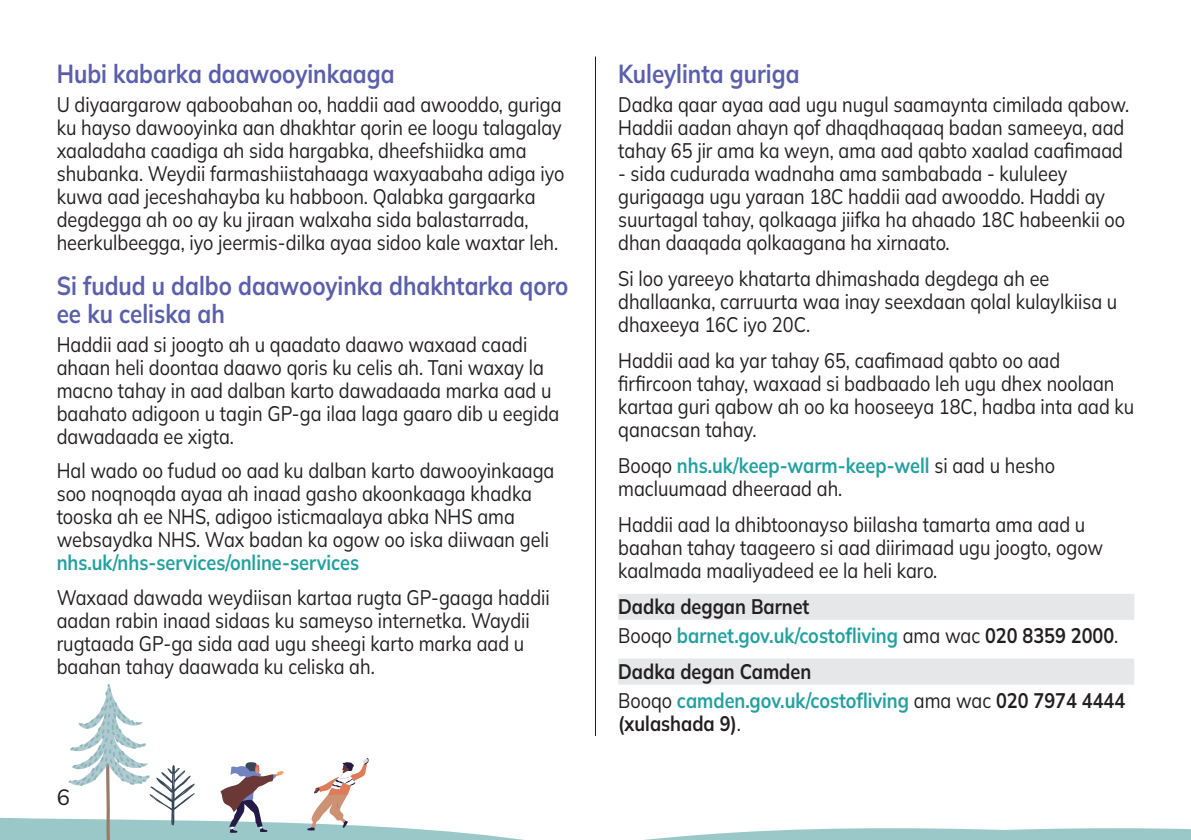
<style>
.page{position:relative;width:1191px;height:840px;background:#fff}
.page>*{position:absolute;margin:0;border:0;box-sizing:border-box;transform-origin:0 0}
.sub{font:700 26px/28px "Mulish";color:#5b5fab;scale:.86 1}
.t1{font:22px "Mulish";color:#231f20}
.body{font:21px/23px "Mulish";color:#231f20;scale:.86 1}
.body-2{font:700 21px/23px "Mulish";color:#23a09f;scale:.86 1}
.bold_rule{font:700 21px "Mulish";color:#231f20;scale:.86 1}
.s1{font-weight:700;color:#23a09f}
.s2{font-weight:400;color:#231f20}
.s3{color:#231f20}
</style>
<div class="page">
<div style="left:618px;top:593px;width:516px;height:26px;background:#e6e7e9"></div>
<div style="left:618px;top:658px;width:516px;height:26px;background:#e6e7e9"></div>
<hr style="left:595px;top:57px;width:1px;height:678px;background:#231f20">
<svg style="left:0;top:771px;width:1191px;height:68px"></svg>
<svg style="left:68px;top:684px;width:127px;height:155px"></svg>
<svg style="left:220px;top:762px;width:63px;height:70px"></svg>
<svg style="left:307px;top:758px;width:62px;height:72px"></svg>
<p class="sub" style="left:57px;top:59px;width:394px">Hubi kabarka daawooyinkaaga</p>
<p class="body" style="left:57px;top:92px;width:592px">U diyaargarow qaboobahan oo, haddii aad awooddo, guriga ku hayso dawooyinka aan dhakhtar qorin ee loogu talagalay xaaladaha caadiga ah sida hargabka, dheefshiidka ama shubanka. Weydii farmashiistahaaga waxyaabaha adiga iyo kuwa aad jeceshahayba ku habboon. Qalabka gargaarka degdegga ah oo ay ku jiraan walxaha sida balastarrada, heerkulbeegga, iyo jeermis-dilka ayaa sidoo kale waxtar leh.</p>
<p class="sub" style="left:57px;top:271px;width:596px">Si fudud u dalbo daawooyinka dhakhtarka qoro ee ku celiska ah</p>
<p class="body" style="left:57px;top:332px;width:586px">Haddii aad si joogto ah u qaadato daawo waxaad caadi ahaan heli doontaa daawo qoris ku celis ah. Tani waxay la macno tahay in aad dalban karto dawadaada marka aad u baahato adigoon u tagin GP-ga ilaa laga gaaro dib u eegida dawadaada ee xigta.</p>
<p class="body" style="left:57px;top:458px;width:580px">Hal wado oo fudud oo aad ku dalban karto dawooyinkaaga soo noqnoqda ayaa ah inaad gasho akoonkaaga khadka tooska ah ee NHS, adigoo isticmaalaya abka NHS ama websaydka NHS. Wax badan ka ogow oo iska diiwaan geli <span class="s1">nhs.uk/nhs-services/online-services</span></p>
<p class="body" style="left:57px;top:584px;width:575px">Waxaad dawada weydiisan kartaa rugta GP-gaaga haddii aadan rabin inaad sidaas ku sameyso internetka. Waydii rugtaada GP-ga sida aad ugu sheegi karto marka aad u baahan tahay daawada ku celiska ah.</p>
<p class="t1" style="left:57px;top:782px;width:15px">6</p>
<p class="sub" style="left:618px;top:59px;width:212px">Kuleylinta guriga</p>
<p class="body" style="left:618px;top:92px;width:596px">Dadka qaar ayaa aad ugu nugul saamaynta cimilada qabow.<br>Haddii aadan ahayn qof dhaqdhaqaaq badan sameeya, aad tahay 65 jir ama ka weyn, ama aad qabto xaalad caafimaad</p>
<p class="body" style="left:618px;top:161px;width:591px">- sida cudurada wadnaha ama sambabada - kululeey gurigaaga ugu yaraan 18C haddii aad awooddo. Haddi ay suurtagal tahay, qolkaaga jiifka ha ahaado 18C habeenkii oo dhan daaqada qolkaagana ha xirnaato.</p>
<p class="body" style="left:618px;top:266px;width:582px">Si loo yareeyo khatarta dhimashada degdega ah ee dhallaanka, carruurta waa inay seexdaan qolal kulaylkiisa u dhaxeeya 16C iyo 20C.</p>
<p class="body" style="left:618px;top:348px;width:601px">Haddii aad ka yar tahay 65, caafimaad qabto oo aad firfircoon tahay, waxaad si badbaado leh ugu dhex noolaan kartaa guri qabow ah oo ka hooseeya 18C, hadba inta aad ku qanacsan tahay.</p>
<p class="body" style="left:618px;top:453px;width:509px">Booqo <span class="s1">nhs.uk/keep-warm-keep-well</span> si aad u hesho macluumaad dheeraad ah.</p>
<p class="body" style="left:618px;top:512px;width:565px">Haddii aad la dhibtoonayso biilasha tamarta ama aad u baahan tahay taageero si aad diirimaad ugu joogto, ogow kaalmada maaliyadeed ee la heli karo.</p>
<p class="bold_rule" style="left:618px;top:592px;width:224px">Dadka deggan Barnet</p>
<p class="body-2" style="left:618px;top:623px;width:583px"><span class="s2">Booqo</span> barnet.gov.uk/costofliving <span class="s2">ama wac</span> <span class="s3">020 8359 2000</span><span class="s2">.</span></p>
<p class="bold_rule" style="left:618px;top:656px;width:226px">Dadka degan Camden</p>
<p class="body-2" style="left:618px;top:687px;width:591px"><span class="s2">Booqo</span> camden.gov.uk/costofliving <span class="s2">ama wac</span> <span class="s3">020 7974 4444 (xulashada 9)</span><span class="s2">.</span></p>
</div>
